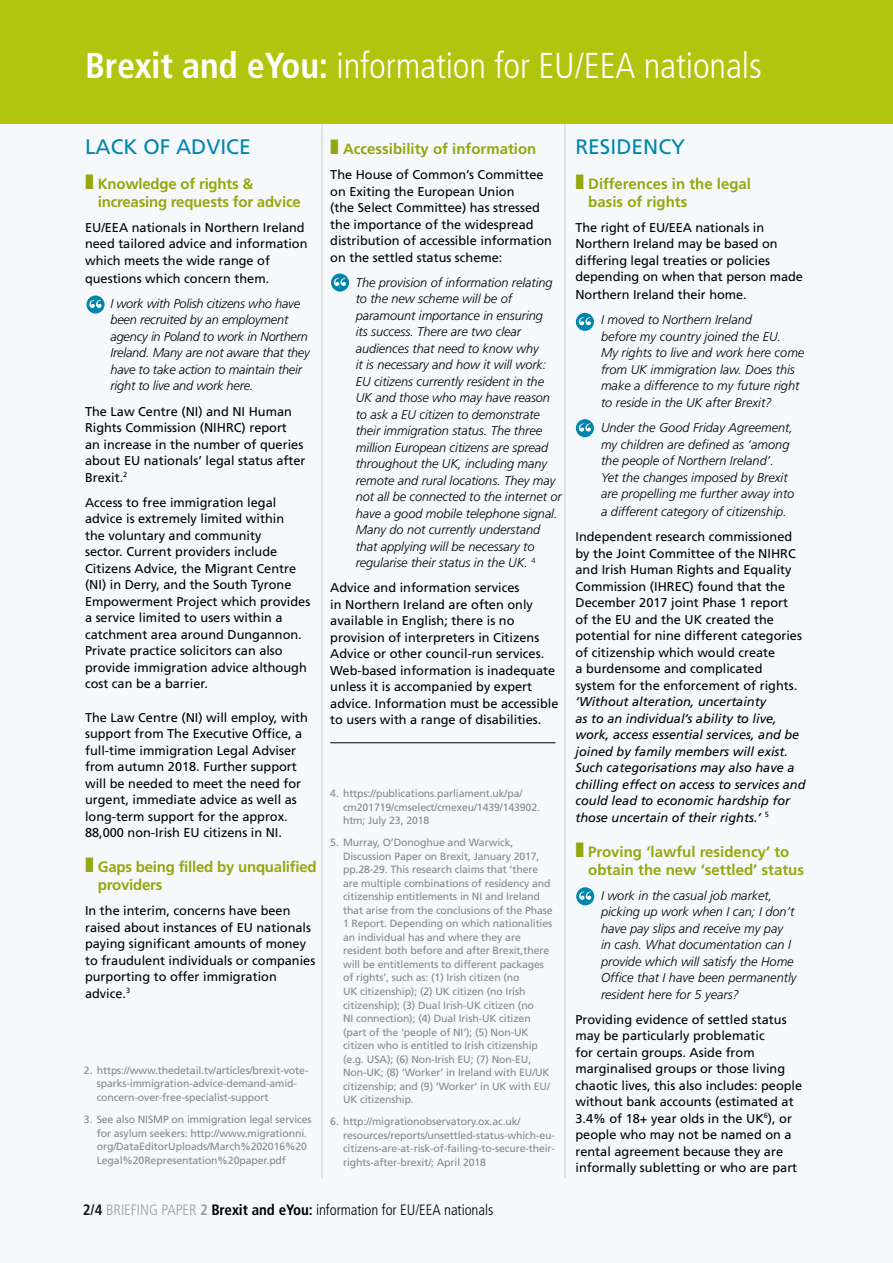
<style>
.page{position:relative;width:893px;height:1263px;background:#fff}
.page>*{position:absolute;margin:0;border:0;box-sizing:border-box;transform-origin:0 0}
.t1{font:300 condensed 36px "Frutiger LT";letter-spacing:-.005em;color:#fff}
.t2{font:21px "Frutiger LT";color:#0085ad}
.t3{font:700 15px/18px "Frutiger LT";color:#96a70e}
.t4{font:300 condensed 15px "Frutiger LT";letter-spacing:-.005em;color:#000}
.t5{font:12.75px/16.5px "Frutiger LT";color:#000}
.t6{font:italic 300 12.75px/16.5px "Frutiger LT";letter-spacing:-.005em;color:#000}
.t7{font:italic 12.75px/16.5px "Frutiger LT";color:#000}
.t8{font:10.5px/13.5px "Frutiger LT";letter-spacing:-.01em;color:#878787}
.s1{font-weight:700}
.s2{font-weight:700;color:#131313}
.s3{color:#9d9d9c}
.s4{font-weight:700;color:#9d9d9c}
</style>
<div class="page">
<div style="left:0;top:106px;width:893px;height:1157px;background:#f5f9fc"></div>
<hr style="left:321px;top:124px;width:2px;height:1054px;background:#dadada">
<hr style="left:564px;top:123px;width:2px;height:1055px;background:#dadada">
<svg style="left:86px;top:295px;width:19px;height:19px"></svg>
<svg style="left:89px;top:300px;width:12px;height:8px"></svg>
<div style="left:331px;top:274px;width:18px;height:18px;background:#0085ad;border-radius:50%"></div>
<svg style="left:334px;top:278px;width:12px;height:8px"></svg>
<svg style="left:576px;top:313px;width:18px;height:18px"></svg>
<svg style="left:579px;top:317px;width:12px;height:8px"></svg>
<div style="left:576px;top:419px;width:18px;height:18px;background:#0085ad;border-radius:50%"></div>
<svg style="left:579px;top:423px;width:12px;height:9px"></svg>
<div style="left:0;top:0;width:893px;height:123px;background:#b1c50e"></div>
<div style="left:576px;top:887px;width:18px;height:18px;background:#0085ad;border-radius:50%"></div>
<svg style="left:579px;top:892px;width:12px;height:8px"></svg>
<hr style="left:330px;top:742px;width:226px;height:1px;background:#000">
<h1 class="t1" style="left:85px;top:45px;width:678px"><span class="s1">Brexit and eYou:</span> information for EU/EEA nationals</h1>
<h2 class="t2" style="left:85px;top:134px;width:167px">LACK OF ADVICE</h2>
<p class="t3" style="left:98px;top:175px;width:204px;text-indent:-13px">❚ Knowledge of rights &amp; increasing requests for advice</p>
<p class="t5" style="left:85px;top:219px;width:224px">EU/EEA nationals in Northern Ireland need tailored advice and information which meets the wide range of</p>
<p class="t5" style="left:85px;top:270px;width:186px">questions which concern them.</p>
<p class="t6" style="left:111px;top:295px;width:201px">I work with Polish citizens who have been recruited by an employment agency in Poland to work in Northern Ireland. Many are not aware that they have to take action to maintain their right to live and work here.</p>
<p class="t5" style="left:85px;top:403px;width:222px">The Law Centre (NI) and NI Human<br>Rights Commission (NIHRC) report<br>an increase in the number of queries about EU nationals’ legal status after<br>Brexit.<sup>2</sup></p>
<p class="t5" style="left:85px;top:494px;width:227px">Access to free immigration legal advice is extremely limited within<br>the voluntary and community<br>sector. Current providers include Citizens Advice, the Migrant Centre (NI) in Derry, and the South Tyrone Empowerment Project which provides a service limited to users within a catchment area around Dungannon.<br>Private practice solicitors can also provide immigration advice although cost can be a barrier.</p>
<p class="t5" style="left:85px;top:709px;width:224px">The Law Centre (NI) will employ, with support from The Executive Office, a full-time immigration Legal Adviser from autumn 2018. Further support will be needed to meet the need for urgent, immediate advice as well as long-term support for the approx.<br>88,000 non-Irish EU citizens in NI.</p>
<p class="t3" style="left:98px;top:858px;width:220px;text-indent:-13px">❚ Gaps being filled by unqualified providers</p>
<p class="t5" style="left:85px;top:902px;width:232px">In the interim, concerns have been raised about instances of EU nationals paying significant amounts of money to fraudulent individuals or companies purporting to offer immigration advice.<sup>3</sup></p>
<p class="t8" style="left:97px;top:1063px;width:213px;text-indent:-13px">2. https://www.thedetail.tv/articles/brexit-vote&shy;sparks-immigration-advice-demand-amid&shy;concern-over-free-specialist-support</p>
<p class="t8" style="left:97px;top:1113px;width:216px;text-indent:-13px">3. See also NISMP on immigration legal services for asylum seekers: http://www.migrationni. org/DataEditorUploads/March%202016%20<br>Legal%20Representation%20paper.pdf</p>
<p class="t3" style="left:330px;top:140px;width:208px">❚ Accessibility of information</p>
<p class="t5" style="left:330px;top:167px;width:223px">The House of Common’s Committee on Exiting the European Union<br>(the Select Committee) has stressed the importance of the widespread distribution of accessible information on the settled status scheme:</p>
<p class="t6" style="left:356px;top:274px;width:207px">The provision of information relating to the new scheme will be of paramount importance in ensuring<br>its success. There are two clear audiences that need to know why<br>it is necessary and how it will work:<br>EU citizens currently resident in the UK and those who may have reason to ask a EU citizen to demonstrate their immigration status. The three million European citizens are spread throughout the UK, including many remote and rural locations. They may not all be connected to the internet or have a good mobile telephone signal.<br>Many do not currently understand that applying will be necessary to regularise their status in the UK. <sup>4</sup></p>
<p class="t5" style="left:330px;top:580px;width:230px">Advice and information services<br>in Northern Ireland are often only available in English; there is no provision of interpreters in Citizens Advice or other council-run services.<br>Web-based information is inadequate unless it is accompanied by expert advice. Information must be accessible to users with a range of disabilities.</p>
<p class="t8" style="left:343px;top:787px;width:198px;text-indent:-13px">4. https://publications.parliament.uk/pa/ cm201719/cmselect/cmexeu/1439/143902. htm; July 23, 2018</p>
<p class="t8" style="left:343px;top:836px;width:211px;text-indent:-13px">5. Murray, O’Donoghue and Warwick, Discussion Paper on Brexit, January 2017, pp.28-29. This research claims that ‘there are multiple combinations of residency and citizenship entitlements in NI and Ireland that arise from the conclusions of the Phase 1 Report. Depending on which nationalities an individual has and where they are resident both before and after Brexit,there will be entitlements to different packages of rights’, such as: (1) Irish citizen (no<br>UK citizenship); (2) UK citizen (no Irish citizenship); (3) Dual Irish-UK citizen (no<br>NI connection); (4) Dual Irish-UK citizen (part of the ‘people of NI’); (5) Non-UK citizen who is entitled to Irish citizenship (e.g. USA); (6) Non-Irish EU; (7) Non-EU, Non-UK; (8) ‘Worker’ in Ireland with EU/UK citizenship; and (9) ‘Worker’ in UK with EU/ UK citizenship.</p>
<p class="t8" style="left:343px;top:1115px;width:213px;text-indent:-13px">6. http://migrationobservatory.ox.ac.uk/ resources/reports/unsettled-status-which-eu&shy;citizens-are-at-risk-of-failing-to-secure-their&shy;rights-after-brexit/; April 2018</p>
<p class="t4" style="left:83px;top:1201px;width:412px"><span class="s2">2/4</span> <span class="s3">BRIEFING PAPER</span> <span class="s4">2</span> <span class="s1">Brexit and eYou:</span> information for EU/EEA nationals</p>
<h2 class="t2" style="left:575px;top:134px;width:111px">RESIDENCY</h2>
<p class="t3" style="left:588px;top:175px;width:164px;text-indent:-13px">❚ Differences in the legal basis of rights</p>
<p class="t5" style="left:575px;top:219px;width:229px">The right of EU/EEA nationals in Northern Ireland may be based on differing legal treaties or policies depending on when that person made</p>
<p class="t5" style="left:575px;top:287px;width:173px">Northern Ireland their home.</p>
<p class="t6" style="left:601px;top:312px;width:205px">I moved to Northern Ireland<br>before my country joined the EU.<br>My rights to live and work here come from UK immigration law. Does this make a difference to my future right to reside in the UK after Brexit?</p>
<p class="t6" style="left:601px;top:419px;width:195px">Under the Good Friday Agreement, my children are defined as ‘among the people of Northern Ireland’.<br>Yet the changes imposed by Brexit are propelling me further away into</p>
<p class="t6" style="left:601px;top:503px;width:187px">a different category of citizenship.</p>
<p class="t5" style="left:575px;top:528px;width:228px">Independent research commissioned by the Joint Committee of the NIHRC and Irish Human Rights and Equality Commission (IHREC) found that the December 2017 joint Phase 1 report of the EU and the UK created the potential for nine different categories of citizenship which would create<br>a burdensome and complicated system for the enforcement of rights.</p>
<p class="t7" style="left:575px;top:693px;width:232px">‘Without alteration, uncertainty<br>as to an individual’s ability to live, work, access essential services, and be joined by family members will exist.<br>Such categorisations may also have a chilling effect on access to services and could lead to economic hardship for those uncertain of their rights.’ <sup>5</sup></p>
<p class="t3" style="left:588px;top:842px;width:217px;text-indent:-13px">❚ Proving ‘lawful residency’ to obtain the new ‘settled’ status</p>
<p class="t6" style="left:601px;top:887px;width:197px">I work in the casual job market, picking up work when I can; I don’t have pay slips and receive my pay<br>in cash. What documentation can I provide which will satisfy the Home<br>Office that I have been permanently resident here for 5 years?</p>
<p class="t5" style="left:575px;top:1011px;width:228px">Providing evidence of settled status may be particularly problematic<br>for certain groups. Aside from marginalised groups or those living chaotic lives, this also includes: people without bank accounts (estimated at 3.4% of 18+ year olds in the UK<sup>6</sup>), or people who may not be named on a rental agreement because they are informally subletting or who are part</p>
</div>
